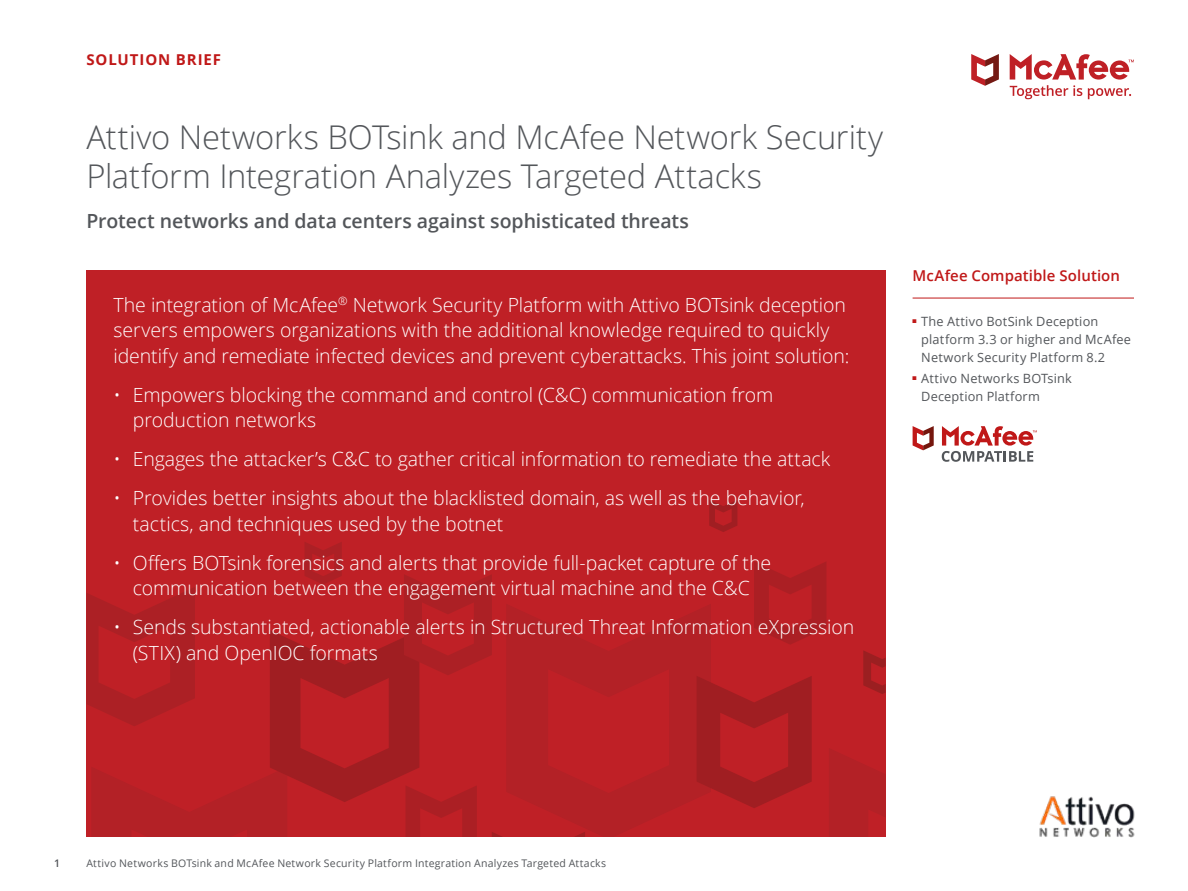
<style>
.page{position:relative;width:1188px;height:891px;background:#fff}
.page>*{position:absolute;margin:0;border:0;box-sizing:border-box;transform-origin:0 0}
.t1{font:300 32.7px/39px "Open Sans";letter-spacing:-.005em;color:#53565a}
.t2{font:300 19.5px/25.5px "Open Sans";letter-spacing:-.005em;color:#fff}
.t3{font:600 19.5px "Open Sans";letter-spacing:-.005em;color:#53565a}
.t4{font:600 15px "Open Sans";letter-spacing:.005em;color:#c01818}
.t5{font:700 15px "Open Sans";letter-spacing:.06em;color:#c01818}
.t6{font:12.75px/18px "Open Sans";letter-spacing:.015em;color:#53565a}
.t7{font:10.5px "Open Sans";letter-spacing:.025em;color:#53565a}
.t8{font:600 10.5px "Open Sans";color:#53565a}
</style>
<div class="page">
<svg style="left:971px;top:54px;width:28px;height:32px"></svg>
<svg style="left:1010px;top:54px;width:124px;height:45px"></svg>
<hr style="left:913px;top:298px;width:221px;height:1px;background:#c01818">
<div style="left:86px;top:270px;width:800px;height:567px;background:#bf2026"></div>
<svg style="left:585px;top:604px;width:126px;height:233px;fill:#b32026"></svg>
<svg style="left:697px;top:676px;width:115px;height:132px"></svg>
<svg style="left:754px;top:562px;width:72px;height:83px"></svg>
<svg style="left:709px;top:500px;width:28px;height:32px"></svg>
<svg style="left:863px;top:650px;width:23px;height:44px"></svg>
<svg style="left:829px;top:749px;width:56px;height:88px"></svg>
<svg style="left:86px;top:542px;width:499px;height:295px"></svg>
<img style="left:1039px;top:796px;width:96px;height:42px">
<svg style="left:913px;top:426px;width:21px;height:24px"></svg>
<svg style="left:942px;top:426px;width:95px;height:36px"></svg>
<p class="t5" style="left:86px;top:49px;width:136px">SOLUTION BRIEF</p>
<h1 class="t1" style="left:86px;top:117px;width:798px">Attivo Networks BOTsink and McAfee Network Security<br>Platform Integration Analyzes Targeted Attacks</h1>
<p class="t3" style="left:86px;top:208px;width:604px">Protect networks and data centers against sophisticated threats</p>
<p class="t2" style="left:113px;top:292px;width:737px">The integration of McAfee<sup>®</sup> Network Security Platform with Attivo BOTsink deception servers empowers organizations with the additional knowledge required to quickly identify and remediate infected devices and prevent cyberattacks. This joint solution:</p>
<p class="t2" style="left:133px;top:382px;width:642px;text-indent:-20px">• Empowers blocking the command and control (C&amp;C) communication from production networks</p>
<p class="t2" style="left:113px;top:446px;width:718px">• Engages the attacker’s C&amp;C to gather critical information to remediate the attack</p>
<p class="t2" style="left:133px;top:485px;width:673px;text-indent:-20px">• Provides better insights about the blacklisted domain, as well as the behavior, tactics, and techniques used by the botnet</p>
<p class="t2" style="left:113px;top:550px;width:659px;text-align:center">• Offers BOTsink forensics and alerts that provide full-packet capture of the communication between the engagement virtual machine and the C&amp;C</p>
<p class="t2" style="left:133px;top:614px;width:723px;text-indent:-20px">• Sends substantiated, actionable alerts in Structured Threat Information eXpression (STIX) and OpenIOC formats</p>
<p class="t4" style="left:913px;top:266px;width:209px">McAfee Compatible Solution</p>
<p class="t6" style="left:921px;top:313px;width:211px;text-indent:-9px"><sup>■</sup> The Attivo BotSink Deception platform 3.3 or higher and McAfee<br>Network Security Platform 8.2</p>
<p class="t6" style="left:921px;top:369px;width:152px;text-indent:-9px"><sup>■</sup> Attivo Networks BOTsink<br>Deception Platform</p>
<p class="t8" style="left:54px;top:856px;width:7px">1</p>
<p class="t7" style="left:86px;top:856px;width:521px">Attivo Networks BOTsink and McAfee Network Security Platform Integration Analyzes Targeted Attacks</p>
</div>
